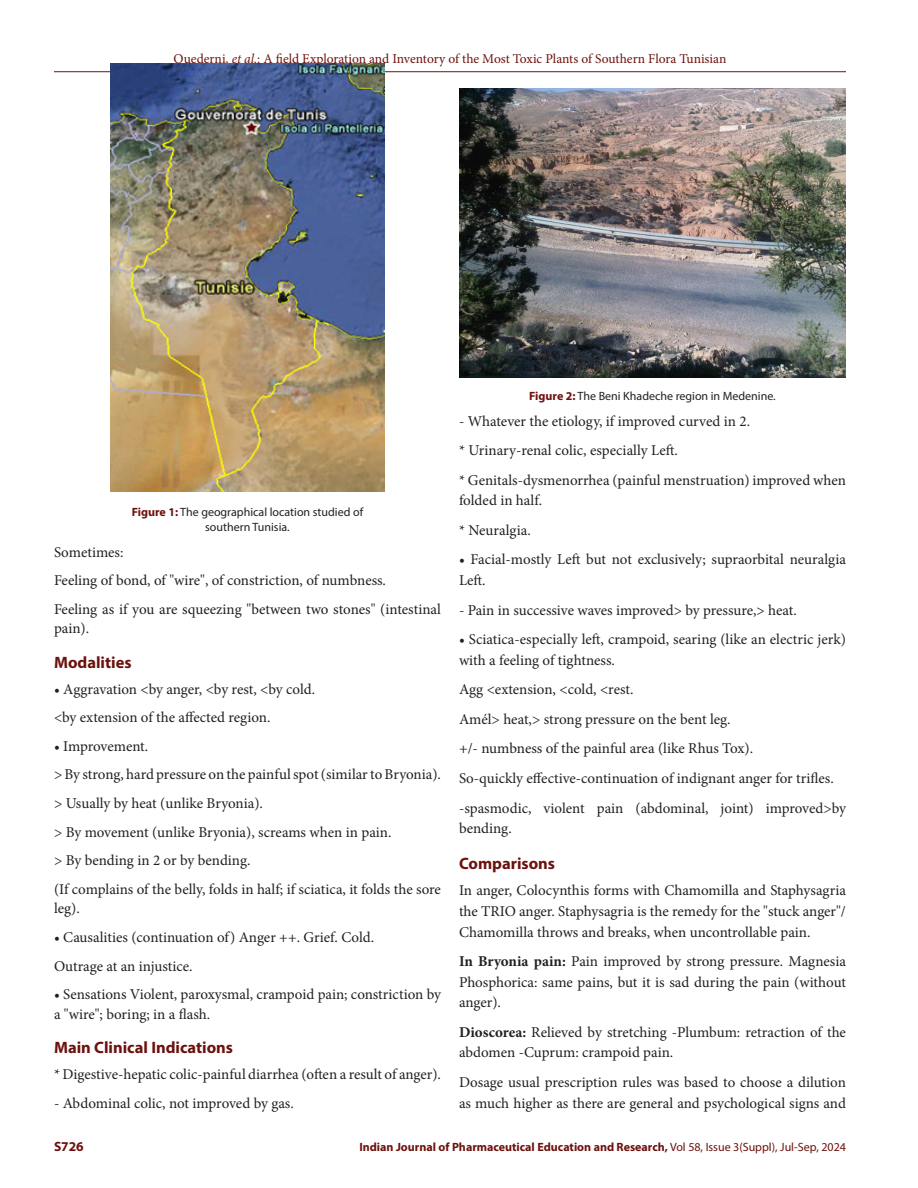
<style>
.page{position:relative;width:918px;height:1188px;background:#fff}
.page>*{position:absolute;margin:0;border:0;box-sizing:border-box;transform-origin:0 0}
.Heading_2{font:700 16.5px "Myriad Pro";color:#6c120e}
.Body_text{font:15px/20.5px "Minion Pro";color:#231f20}
.Body_text__FO{font:15px/20.5px "Minion Pro";color:#231f20;text-align:justify}
.t1{font:13.5px "Minion Pro";color:#6c120e}
.t2{font:700 13.5px "Myriad Pro";color:#6c120e}
.FIG_Caption{font:12px/15px "Myriad Pro";color:#231f20;text-align:center}
.t3{font:700 12px "Myriad Pro";color:#6c120e}
.s1{font-style:italic}
.s2{font-weight:700;color:#6c120e}
.s3{font-weight:700}
.s4{font-weight:400}
</style>
<div class="page">
<hr style="left:54px;top:71px;width:792px;height:1px;background:#6c120e">
<img style="left:110px;top:63px;width:275px;height:429px">
<img style="left:459px;top:88px;width:387px;height:289px">
<p class="t1" style="left:174px;top:50px;width:554px">Ouederni, <span class="s1">et al.</span>: A field Exploration and Inventory of the Most Toxic Plants of Southern Flora Tunisian</p>
<p class="FIG_Caption" style="left:132px;top:504px;width:233px"><span class="s2">Figure 1:</span> The geographical location studied of southern Tunisia.</p>
<p class="Body_text" style="left:54px;top:542px;width:71px">Sometimes:</p>
<p class="Body_text" style="left:54px;top:570px;width:334px">Feeling of bond, of "wire", of constriction, of numbness.</p>
<p class="Body_text" style="left:54px;top:599px;width:389px;line-height:19.6px">Feeling as if you are squeezing "between two stones" (intestinal pain).</p>
<p class="Heading_2" style="left:54px;top:652px;width:79px">Modalities</p>
<p class="Body_text__FO" style="left:54px;top:679px;width:263px">• Aggravation &lt;by anger, &lt;by rest, &lt;by cold.</p>
<p class="Body_text" style="left:54px;top:707px;width:218px">&lt;by extension of the affected region.</p>
<p class="Body_text" style="left:54px;top:736px;width:96px">• Improvement.</p>
<p class="Body_text" style="left:54px;top:764px;width:389px">&gt; By strong, hard pressure on the painful spot (similar to Bryonia).</p>
<p class="Body_text" style="left:54px;top:793px;width:211px">&gt; Usually by heat (unlike Bryonia).</p>
<p class="Body_text" style="left:54px;top:822px;width:339px">&gt; By movement (unlike Bryonia), screams when in pain.</p>
<p class="Body_text" style="left:54px;top:850px;width:198px">&gt; By bending in 2 or by bending.</p>
<p class="Body_text" style="left:54px;top:879px;width:389px;line-height:19.6px">(If complains of the belly, folds in half; if sciatica, it folds the sore leg).</p>
<p class="Body_text" style="left:54px;top:927px;width:322px">• Causalities (continuation of) Anger ++. Grief. Cold.</p>
<p class="Body_text" style="left:54px;top:956px;width:140px">Outrage at an injustice.</p>
<p class="Body_text" style="left:54px;top:985px;width:389px;line-height:19.6px">• Sensations Violent, paroxysmal, crampoid pain; constriction by a "wire"; boring; in a flash.</p>
<p class="Heading_2" style="left:54px;top:1037px;width:181px">Main Clinical Indications</p>
<p class="Body_text__FO" style="left:54px;top:1064px;width:389px">* Digestive-hepatic colic-painful diarrhea (often a result of anger).</p>
<p class="Body_text" style="left:54px;top:1093px;width:241px">- Abdominal colic, not improved by gas.</p>
<p class="FIG_Caption" style="left:529px;top:388px;width:248px"><span class="s2">Figure 2:</span> The Beni Khadeche region in Medenine.</p>
<p class="Body_text" style="left:459px;top:411px;width:293px">- Whatever the etiology, if improved curved in 2.</p>
<p class="Body_text" style="left:459px;top:440px;width:220px">* Urinary-renal colic, especially Left.</p>
<p class="Body_text" style="left:459px;top:470px;width:388px">* Genitals-dysmenorrhea (painful menstruation) improved when folded in half.</p>
<p class="Body_text" style="left:459px;top:520px;width:73px">* Neuralgia.</p>
<p class="Body_text" style="left:459px;top:549px;width:389px">• Facial-mostly Left but not exclusively; supraorbital neuralgia<br>Left.</p>
<p class="Body_text" style="left:459px;top:600px;width:339px">- Pain in successive waves improved&gt; by pressure,&gt; heat.</p>
<p class="Body_text" style="left:459px;top:629px;width:389px">• Sciatica-especially left, crampoid, searing (like an electric jerk) with a feeling of tightness.</p>
<p class="Body_text" style="left:459px;top:679px;width:176px">Agg &lt;extension, &lt;cold, &lt;rest.</p>
<p class="Body_text" style="left:459px;top:709px;width:273px">Amél&gt; heat,&gt; strong pressure on the bent leg.</p>
<p class="Body_text" style="left:459px;top:738px;width:296px">+/- numbness of the painful area (like Rhus Tox).</p>
<p class="Body_text" style="left:459px;top:768px;width:376px">So-quickly effective-continuation of indignant anger for trifles.</p>
<p class="Body_text" style="left:459px;top:798px;width:389px">-spasmodic, violent pain (abdominal, joint) improved&gt;by bending.</p>
<p class="Heading_2" style="left:459px;top:852px;width:98px">Comparisons</p>
<p class="Body_text__FO" style="left:459px;top:880px;width:389px">In anger, Colocynthis forms with Chamomilla and Staphysagria the TRIO anger. Staphysagria is the remedy for the "stuck anger"/ Chamomilla throws and breaks, when uncontrollable pain.</p>
<p class="Body_text" style="left:459px;top:951px;width:389px;text-align:justify"><span class="s3">In Bryonia pain:</span> Pain improved by strong pressure. Magnesia Phosphorica: same pains, but it is sad during the pain (without anger).</p>
<p class="Body_text" style="left:459px;top:1022px;width:389px"><span class="s3">Dioscorea:</span> Relieved by stretching -Plumbum: retraction of the abdomen -Cuprum: crampoid pain.</p>
<p class="Body_text" style="left:459px;top:1072px;width:388px">Dosage usual prescription rules was based to choose a dilution as much higher as there are general and psychological signs and</p>
<p class="t2" style="left:54px;top:1137px;width:31px">S726</p>
<p class="t3" style="left:359px;top:1139px;width:488px">Indian Journal of Pharmaceutical Education and Research, <span class="s4">Vol 58, Issue 3(Suppl), Jul-Sep, 2024</span></p>
</div>
